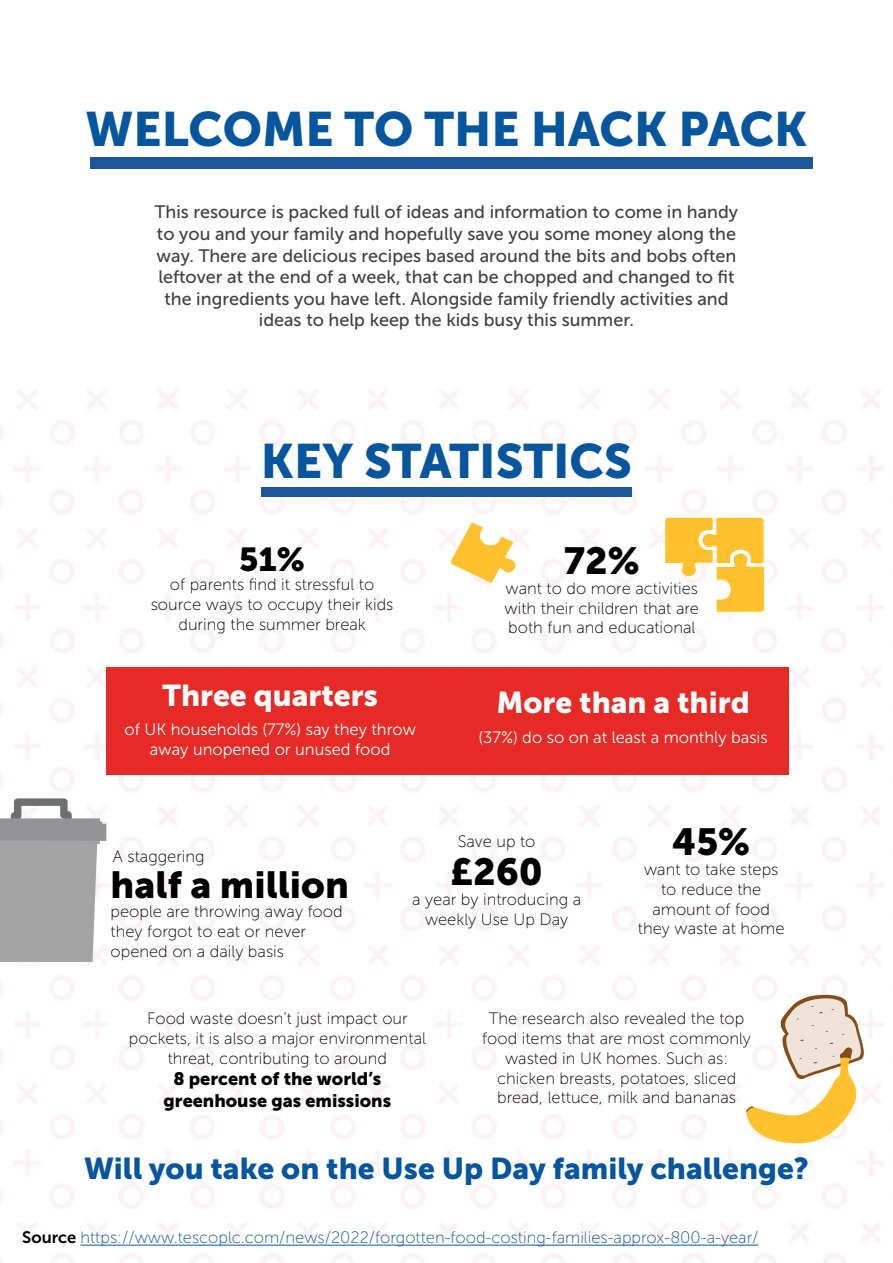
<style>
.page{position:relative;width:893px;height:1263px;background:#fff}
.page>*{position:absolute;margin:0;border:0;box-sizing:border-box;transform-origin:0 0}
.t1{font:48px "Museo Sans 900";color:#05559f}
.t2{font:37.5px "Museo Sans 900";color:#000}
.t3{font:33px "Museo Sans 900";color:#000}
.t4{font:30px "Museo Sans 900";color:#05559f}
.t5{font:30px "Museo Sans 900";color:#fff}
.t6{font:18px/21.6px "Museo Sans 500";color:#424141;text-align:center}
.t7{font:18px/21.6px "Museo Sans 900";color:#000;text-align:center}
.t8{font:16.5px/19.8px "Museo Sans 100";color:#000;text-align:center}
.t9{font:16.5px "Museo Sans 100";color:#0a569f}
.t10{font:16.5px/19.8px "Museo Sans 300";color:#fff;text-align:center}
.s1{font-family:"Museo Sans 700";color:#000}
</style>
<div class="page">
<img style="left:0;top:389px;width:884px;height:874px">
<div style="left:432px;top:668px;width:357px;height:107px;background:#e62a25"></div>
<div style="left:106px;top:668px;width:332px;height:107px;background:#e62a25"></div>
<hr style="left:80px;top:1245px;width:679px;height:1px;background:#0a569f">
<svg style="left:0;top:798px;width:106px;height:164px"></svg>
<svg style="left:744px;top:993px;width:124px;height:151px"></svg>
<div style="left:90px;top:158px;width:722px;height:11px;background:#1c579a"></div>
<div style="left:261px;top:488px;width:371px;height:9px;background:#1c579a"></div>
<svg style="left:665px;top:518px;width:99px;height:94px"></svg>
<svg style="left:450px;top:522px;width:68px;height:61px"></svg>
<h1 class="t1" style="left:86px;top:101px;width:723px">WELCOME TO THE HACK PACK</h1>
<p class="t6" style="left:155px;top:202px;width:585px">This resource is packed full of ideas and information to come in handy to you and your family and hopefully save you some money along the way. There are delicious recipes based around the bits and bobs often leftover at the end of a week, that can be chopped and changed to fit the ingredients you have left. Alongside family friendly activities and ideas to help keep the kids busy this summer.</p>
<h1 class="t1" style="left:261px;top:434px;width:373px">KEY STATISTICS</h1>
<h3 class="t3" style="left:239px;top:540px;width:67px">51%</h3>
<p class="t8" style="left:151px;top:575px;width:244px">of parents find it stressful to source ways to occupy their kids during the summer break</p>
<h2 class="t2" style="left:564px;top:540px;width:77px">72%</h2>
<p class="t8" style="left:505px;top:578px;width:196px;text-align:justify">want to do more activities with their children that are both fun and educational</p>
<h3 class="t5" style="left:163px;top:678px;width:217px">Three quarters</h3>
<h3 class="t5" style="left:496px;top:686px;width:255px">More than a third</h3>
<p class="t10" style="left:124px;top:720px;width:293px">of UK households (77%) say they throw away unopened or unused food</p>
<p class="t10" style="left:478px;top:727px;width:291px">(37%) do so on at least a monthly basis</p>
<p class="t8" style="left:113px;top:846px;width:93px">A staggering</p>
<h2 class="t2" style="left:111px;top:863px;width:240px">half a million</h2>
<p class="t8" style="left:111px;top:902px;width:234px;text-align:left">people are throwing away food they forgot to eat or never opened on a daily basis</p>
<p class="t8" style="left:458px;top:831px;width:79px">Save up to</p>
<h2 class="t2" style="left:450px;top:850px;width:94px">£260</h2>
<p class="t8" style="left:412px;top:889px;width:171px">a year by introducing a weekly Use Up Day</p>
<h2 class="t2" style="left:672px;top:821px;width:80px">45%</h2>
<p class="t8" style="left:638px;top:859px;width:148px">want to take steps to reduce the amount of food they waste at home</p>
<p class="t8" style="left:129px;top:1009px;width:299px">Food waste doesn’t just impact our pockets, it is also a major environmental threat, contributing to around</p>
<p class="t7" style="left:164px;top:1068px;width:229px">8 percent of the world’s greenhouse gas emissions</p>
<p class="t8" style="left:482px;top:1009px;width:270px">The research also revealed the top food items that are most commonly wasted in UK homes. Such as: chicken breasts, potatoes, sliced bread, lettuce, milk and bananas</p>
<h3 class="t4" style="left:84px;top:1151px;width:726px">Will you take on the Use Up Day family challenge?</h3>
<p class="t9" style="left:22px;top:1229px;width:738px"><span class="s1">Source</span> https://www.tescoplc.com/news/2022/forgotten-food-costing-families-approx-800-a-year/</p>
</div>
